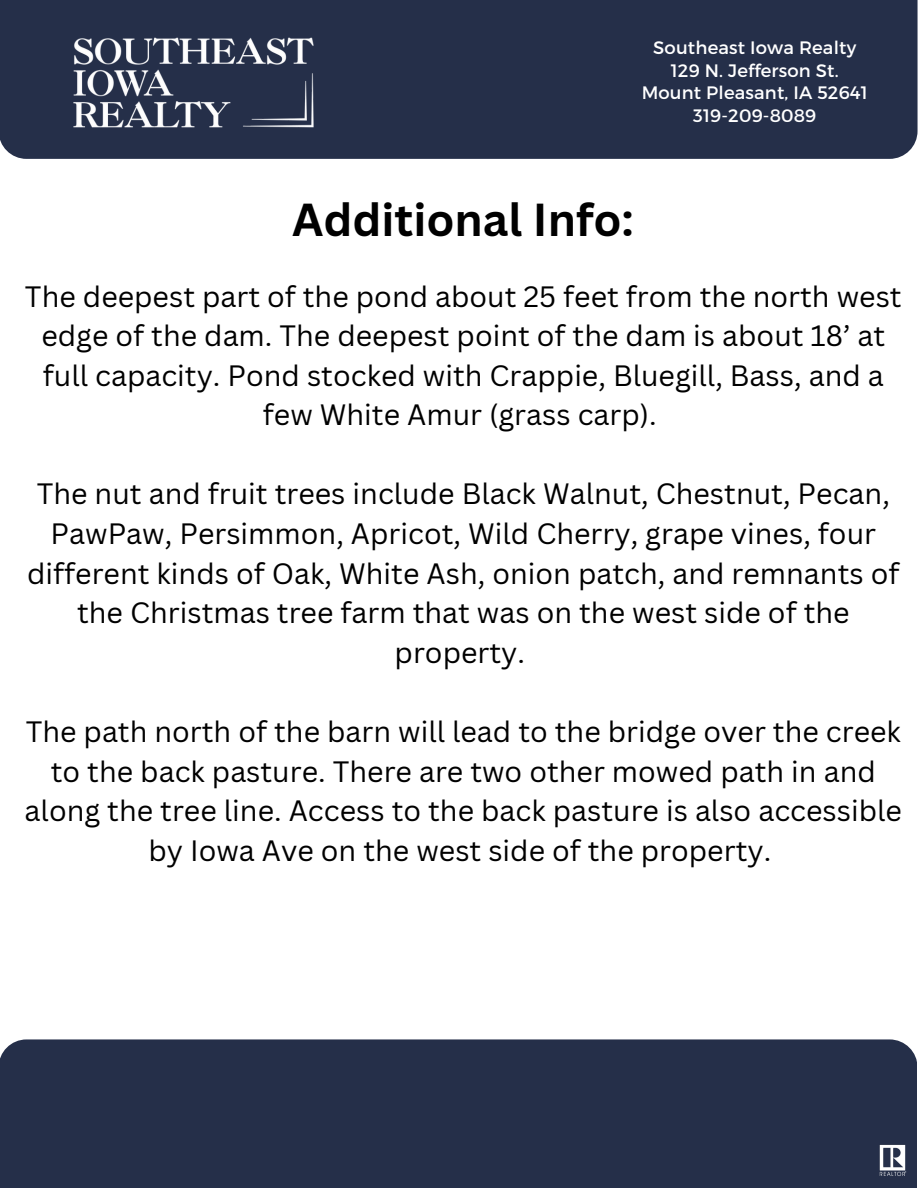
<style>
.page{position:relative;width:918px;height:1188px;background:#fff}
.page>*{position:absolute;margin:0;border:0;box-sizing:border-box;transform-origin:0 0}
.t1{font:700 45px "Canva Sans";color:#000}
.t2{font:28.65px/39.6px "Canva Sans";color:#000;text-align:center}
.t3{font:18px "Montserrat";letter-spacing:.01em;color:#fff}
</style>
<div class="page">
<div style="left:389px;top:0;width:528px;height:159px;background:#252f49"></div>
<div style="left:0;top:1039px;width:917px;height:149px;background:#252f49"></div>
<img style="left:867px;top:1132px;width:50px;height:56px">
<img style="left:0;top:0;width:389px;height:159px">
<p class="t3" style="left:653px;top:36px;width:205px">Southeast Iowa Realty</p>
<p class="t3" style="left:671px;top:59px;width:169px">129 N. Jefferson St.</p>
<p class="t3" style="left:642px;top:81px;width:228px">Mount Pleasant, IA 52641</p>
<h1 class="t3" style="left:693px;top:104px;width:125px">319-209-8089</h1>
<h2 class="t1" style="left:292px;top:188px;width:343px">Additional Info:</h2>
<h2 class="t2" style="left:25px;top:276px;width:878px">The deepest part of the pond about 25 feet from the north west edge of the dam. The deepest point of the dam is about 18’ at full capacity. Pond stocked with Crappie, Bluegill, Bass, and a few White Amur (grass carp).</h2>
<h2 class="t2" style="left:27px;top:474px;width:874px">The nut and fruit trees include Black Walnut, Chestnut, Pecan, PawPaw, Persimmon, Apricot, Wild Cherry, grape vines, four different kinds of Oak, White Ash, onion patch, and remnants of the Christmas tree farm that was on the west side of the property.</h2>
<p class="t2" style="left:25px;top:711px;width:879px">The path north of the barn will lead to the bridge over the creek to the back pasture. There are two other mowed path in and along the tree line. Access to the back pasture is also accessible by Iowa Ave on the west side of the property.</p>
</div>
